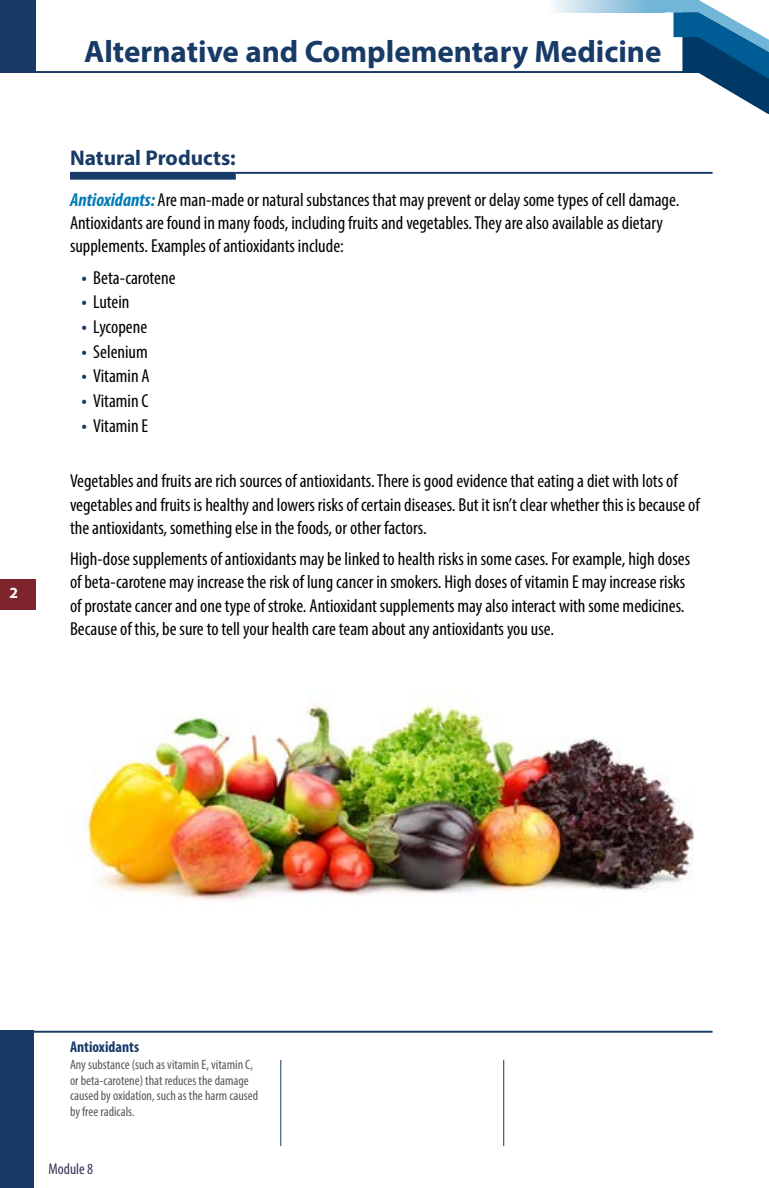
<style>
.page{position:relative;width:769px;height:1188px;background:#fff}
.page>*{position:absolute;margin:0;border:0;box-sizing:border-box;transform-origin:0 0}
.Header_dark_blue{font:700 31.05px "Myriad Pro";color:#183a66}
.Module_section_head{font:700 21.3px "Myriad Pro";color:#183a66}
.Text{font:condensed 18.9px/23.2px "Myriad Pro";color:#000}
.Definition_call_out{font:700 condensed 15.6px "Myriad Pro";color:#183a66}
.TOC_section_heads{font:condensed 15.6px "Myriad Pro";color:#343359}
.Header_dark_blue-2{font:700 15.6px "Myriad Pro";color:#fff}
.Definition_call_out-2{font:condensed 13.65px/15.6px "Myriad Pro";color:#58595b}
.s1{font-weight:700;font-style:italic;color:#027ab6}
.s2{font-weight:700;font-size:19.35px;color:#183a66}
</style>
<div class="page">
<hr style="left:0;top:71px;width:769px;height:2px;background:#183a66">
<div style="left:0;top:0;width:35px;height:73px;background:#183a66"></div>
<div style="left:0;top:1031px;width:33px;height:157px;background:#183a66"></div>
<hr style="left:0;top:1031px;width:713px;height:2px;background:#183a66">
<div style="left:0;top:579px;width:35px;height:30px;background:#7f232d"></div>
<svg style="left:665px;top:0;width:104px;height:114px"></svg>
<svg style="left:554px;top:0;width:111px;height:12px"></svg>
<hr style="left:280px;top:1060px;width:1px;height:86px;background:#183a66">
<hr style="left:503px;top:1060px;width:1px;height:86px;background:#183a66">
<div style="left:70px;top:172px;width:166px;height:8px;background:#183a66"></div>
<hr style="left:236px;top:172px;width:477px;height:2px;background:#183a66">
<img style="left:79px;top:700px;width:615px;height:201px">
<p class="Header_dark_blue-2" style="left:9px;top:582px;width:10px">2</p>
<p class="Header_dark_blue" style="left:84px;top:31px;width:579px">Alternative and Complementary Medicine</p>
<p class="Module_section_head" style="left:70px;top:144px;width:167px">Natural Products:</p>
<p class="Text" style="left:70px;top:188px;width:611px"><span class="s1">Antioxidants:</span> Are man-made or natural substances that may prevent or delay some types of cell damage.<br>Antioxidants are found in many foods, including fruits and vegetables. They are also available as dietary supplements. Examples of antioxidants include:</p>
<p class="Text" style="left:82px;top:265px;width:95px"><span class="s2">•</span> Beta-carotene</p>
<p class="Text" style="left:82px;top:290px;width:49px"><span class="s2">•</span> Lutein</p>
<p class="Text" style="left:82px;top:315px;width:67px"><span class="s2">•</span> Lycopene</p>
<p class="Text" style="left:82px;top:339px;width:68px"><span class="s2">•</span> Selenium</p>
<p class="Text" style="left:82px;top:364px;width:70px"><span class="s2">•</span> Vitamin A</p>
<p class="Text" style="left:82px;top:389px;width:68px"><span class="s2">•</span> Vitamin C</p>
<p class="Text" style="left:82px;top:414px;width:68px"><span class="s2">•</span> Vitamin E</p>
<p class="Text" style="left:70px;top:469px;width:631px">Vegetables and fruits are rich sources of antioxidants. There is good evidence that eating a diet with lots of vegetables and fruits is healthy and lowers risks of certain diseases. But it isn’t clear whether this is because of the antioxidants, something else in the foods, or other factors.</p>
<p class="Text" style="left:70px;top:547px;width:622px">High-dose supplements of antioxidants may be linked to health risks in some cases. For example, high doses of beta-carotene may increase the risk of lung cancer in smokers. High doses of vitamin E may increase risks of prostate cancer and one type of stroke. Antioxidant supplements may also interact with some medicines.<br>Because of this, be sure to tell your health care team about any antioxidants you use.</p>
<p class="Definition_call_out" style="left:70px;top:1037px;width:71px">Antioxidants</p>
<p class="Definition_call_out-2" style="left:70px;top:1057px;width:190px">Any substance (such as vitamin E, vitamin C, or beta-carotene) that reduces the damage caused by oxidation, such as the harm caused by free radicals.</p>
<p class="TOC_section_heads" style="left:49px;top:1160px;width:46px">Module 8</p>
</div>
